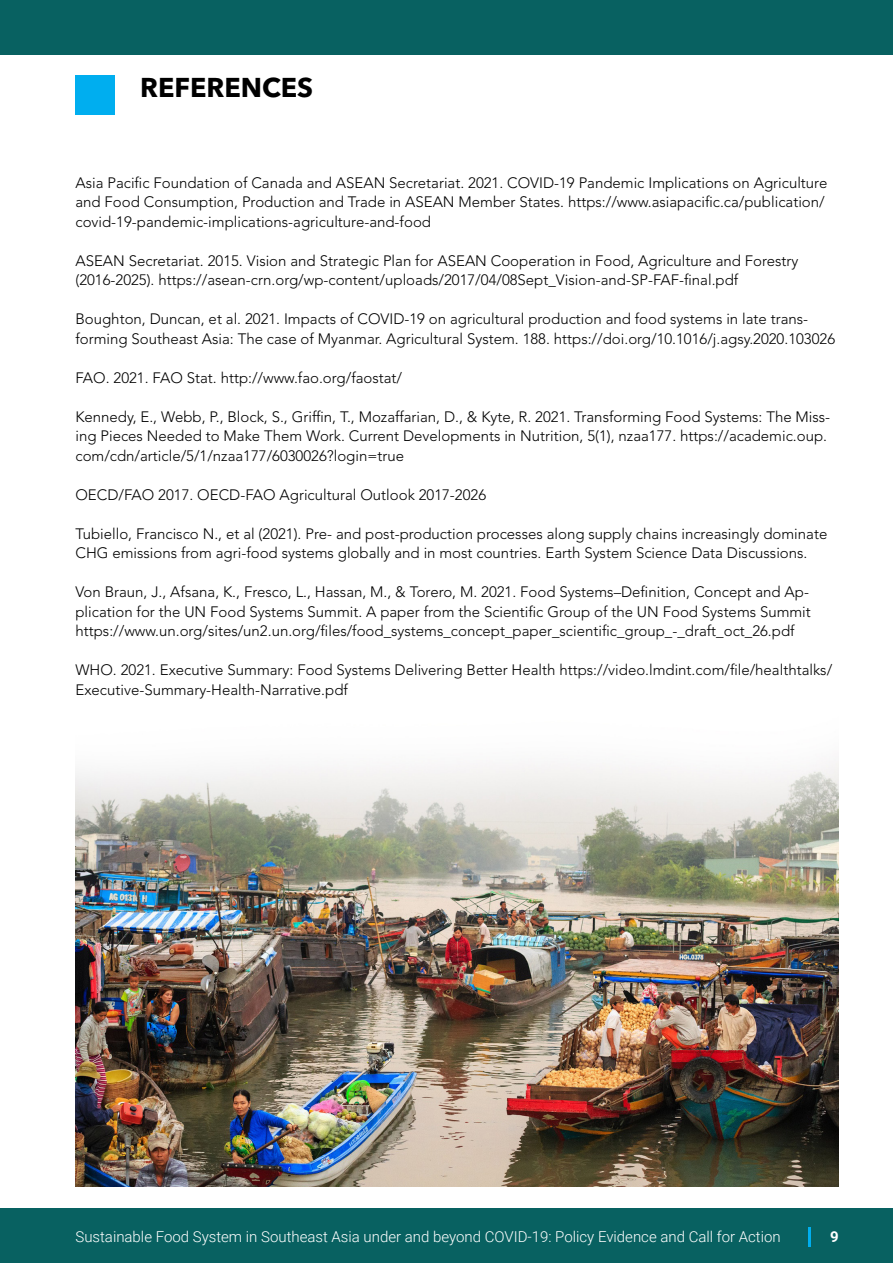
<style>
.page{position:relative;width:893px;height:1263px;background:#fff}
.page>*{position:absolute;margin:0;border:0;box-sizing:border-box;transform-origin:0 0}
.t1{font:700 27px "Avenir Next LT Pro";color:#000}
.t2{font:300 15px/19.5px "Avenir LT Std";color:#000}
.t3{font:300 15px "Roboto";color:#fff}
.t4{font:700 15px "Roboto";color:#fff}
</style>
<div class="page">
<div style="left:0;top:0;width:893px;height:54px;background:#086161"></div>
<div style="left:0;top:1209px;width:893px;height:54px;background:#086161"></div>
<div style="left:75px;top:76px;width:39px;height:39px;background:#00aeef"></div>
<img style="left:75px;top:761px;width:764px;height:425px">
<svg style="left:808px;top:1227px;width:2px;height:19px"></svg>
<img style="left:224px;top:761px;width:445px;height:94px">
<h1 class="t1" style="left:140px;top:71px;width:174px">REFERENCES</h1>
<p class="t2" style="left:75px;top:173px;width:753px">Asia Pacific Foundation of Canada and ASEAN Secretariat. 2021. COVID-19 Pandemic Implications on Agriculture and Food Consumption, Production and Trade in ASEAN Member States. https://www.asiapacific.ca/publication/ covid-19-pandemic-implications-agriculture-and-food</p>
<p class="t2" style="left:75px;top:251px;width:725px">ASEAN Secretariat. 2015. Vision and Strategic Plan for ASEAN Cooperation in Food, Agriculture and Forestry (2016-2025). https://asean-crn.org/wp-content/uploads/2017/04/08Sept_Vision-and-SP-FAF-final.pdf</p>
<p class="t2" style="left:75px;top:309px;width:761px">Boughton, Duncan, et al. 2021. Impacts of COVID-19 on agricultural production and food systems in late trans&shy;forming Southeast Asia: The case of Myanmar. Agricultural System. 188. https://doi.org/10.1016/j.agsy.2020.103026</p>
<p class="t2" style="left:75px;top:368px;width:328px">FAO. 2021. FAO Stat. http://www.fao.org/faostat/</p>
<p class="t2" style="left:75px;top:407px;width:756px">Kennedy, E., Webb, P., Block, S., Griffin, T., Mozaffarian, D., &amp; Kyte, R. 2021. Transforming Food Systems: The Miss&shy;ing Pieces Needed to Make Them Work. Current Developments in Nutrition, 5(1), nzaa177. https://academic.oup. com/cdn/article/5/1/nzaa177/6030026?login=true</p>
<p class="t2" style="left:75px;top:485px;width:412px">OECD/FAO 2017. OECD-FAO Agricultural Outlook 2017-2026</p>
<p class="t2" style="left:75px;top:524px;width:753px">Tubiello, Francisco N., et al (2021). Pre- and post-production processes along supply chains increasingly dominate<br>CHG emissions from agri-food systems globally and in most countries. Earth System Science Data Discussions.</p>
<p class="t2" style="left:75px;top:582px;width:737px">Von Braun, J., Afsana, K., Fresco, L., Hassan, M., &amp; Torero, M. 2021. Food Systems–Definition, Concept and Ap&shy;plication for the UN Food Systems Summit. A paper from the Scientific Group of the UN Food Systems Summit https://www.un.org/sites/un2.un.org/files/food_systems_concept_paper_scientific_group_-_draft_oct_26.pdf</p>
<p class="t2" style="left:75px;top:660px;width:758px">WHO. 2021. Executive Summary: Food Systems Delivering Better Health https://video.lmdint.com/file/healthtalks/<br>Executive-Summary-Health-Narrative.pdf</p>
<p class="t3" style="left:75px;top:1226px;width:707px">Sustainable Food System in Southeast Asia under and beyond COVID-19: Policy Evidence and Call for Action</p>
<p class="t4" style="left:830px;top:1226px;width:10px">9</p>
</div>
